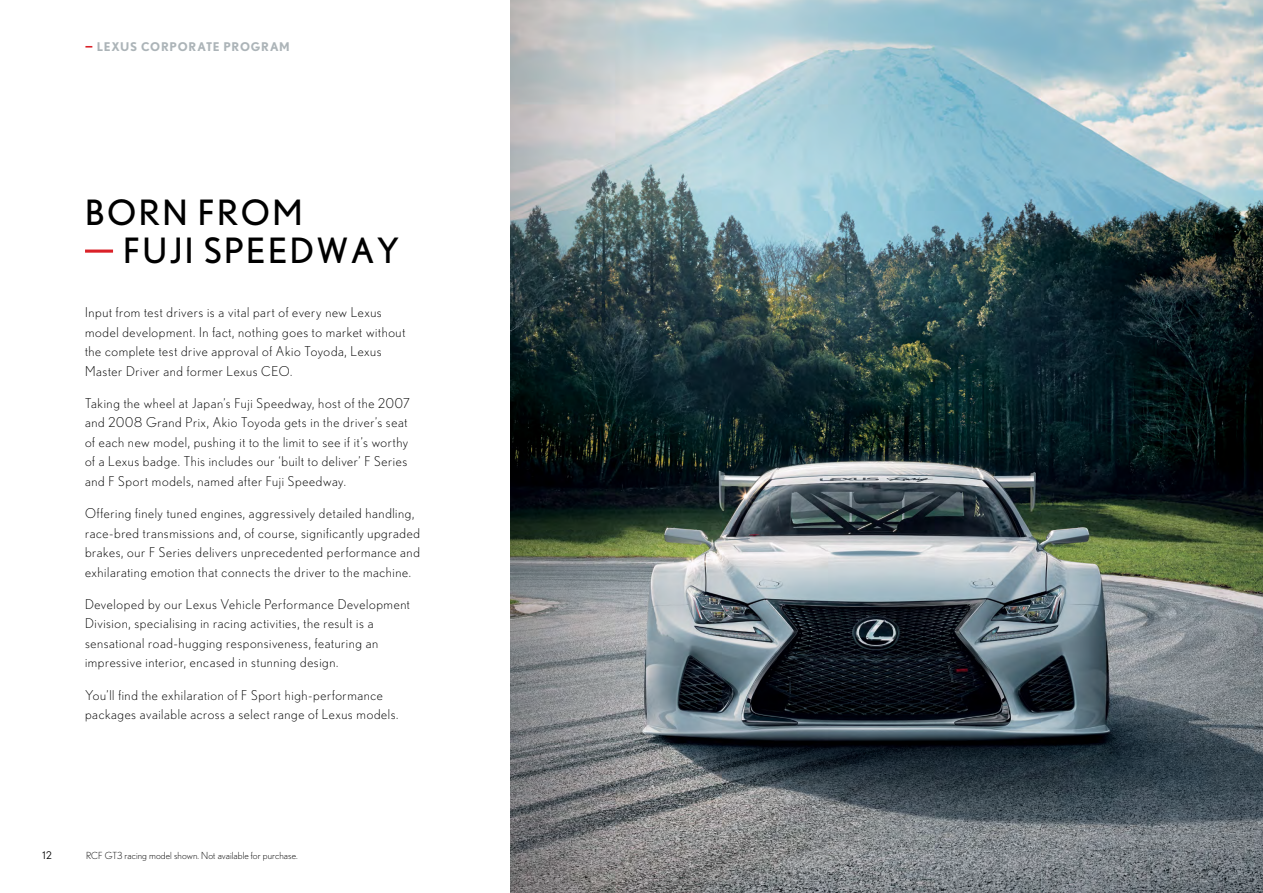
<style>
.page{position:relative;width:1263px;height:893px;background:#fff}
.page>*{position:absolute;margin:0;border:0;box-sizing:border-box;transform-origin:0 0}
.t1{font:34.8px/38.4px "Nobel";letter-spacing:.07em;color:#000}
.t2{font:300 13.5px/19.5px "Nobel";letter-spacing:.045em;color:#000}
.t3{font:700 12px "Nobel";letter-spacing:.06em;color:#acb4b8}
.t4{font:10.5px "Nobel";color:#000}
.t5{font:300 9.75px "Nobel";letter-spacing:.01em;color:#000}
.s1{color:#da2128}
</style>
<div class="page">
<img style="left:511px;top:0;width:752px;height:893px">
<hr style="left:85px;top:250px;width:28px;height:3px;background:#da2128">
<p class="t3" style="left:85px;top:40px;width:206px"><span class="s1">—</span> LEXUS CORPORATE PROGRAM</p>
<h1 class="t1" style="left:123px;top:193px;width:278px;text-indent:-38px">BORN FROM<br>FUJI SPEEDWAY</h1>
<p class="t2" style="left:85px;top:302px;width:322px">Input from test drivers is a vital part of every new Lexus model development. In fact, nothing goes to market without the complete test drive approval of Akio Toyoda, Lexus Master Driver and former Lexus CEO.</p>
<p class="t2" style="left:85px;top:393px;width:326px">Taking the wheel at Japan’s Fuji Speedway, host of the 2007 and 2008 Grand Prix, Akio Toyoda gets in the driver’s seat of each new model, pushing it to the limit to see if it’s worthy of a Lexus badge. This includes our ‘built to deliver’ F Series and F Sport models, named after Fuji Speedway.</p>
<p class="t2" style="left:85px;top:503px;width:336px">Offering finely tuned engines, aggressively detailed handling, race-bred transmissions and, of course, significantly upgraded brakes, our F Series delivers unprecedented performance and exhilarating emotion that connects the driver to the machine.</p>
<p class="t2" style="left:85px;top:594px;width:326px">Developed by our Lexus Vehicle Performance Development Division, specialising in racing activities, the result is a sensational road-hugging responsiveness, featuring an impressive interior, encased in stunning design.</p>
<p class="t2" style="left:85px;top:685px;width:315px">You’ll find the exhilaration of F Sport high-performance packages available across a select range of Lexus models.</p>
<p class="t4" style="left:43px;top:850px;width:11px">12</p>
<p class="t5" style="left:86px;top:850px;width:213px">RCF GT3 racing model shown. Not available for purchase.</p>
</div>
